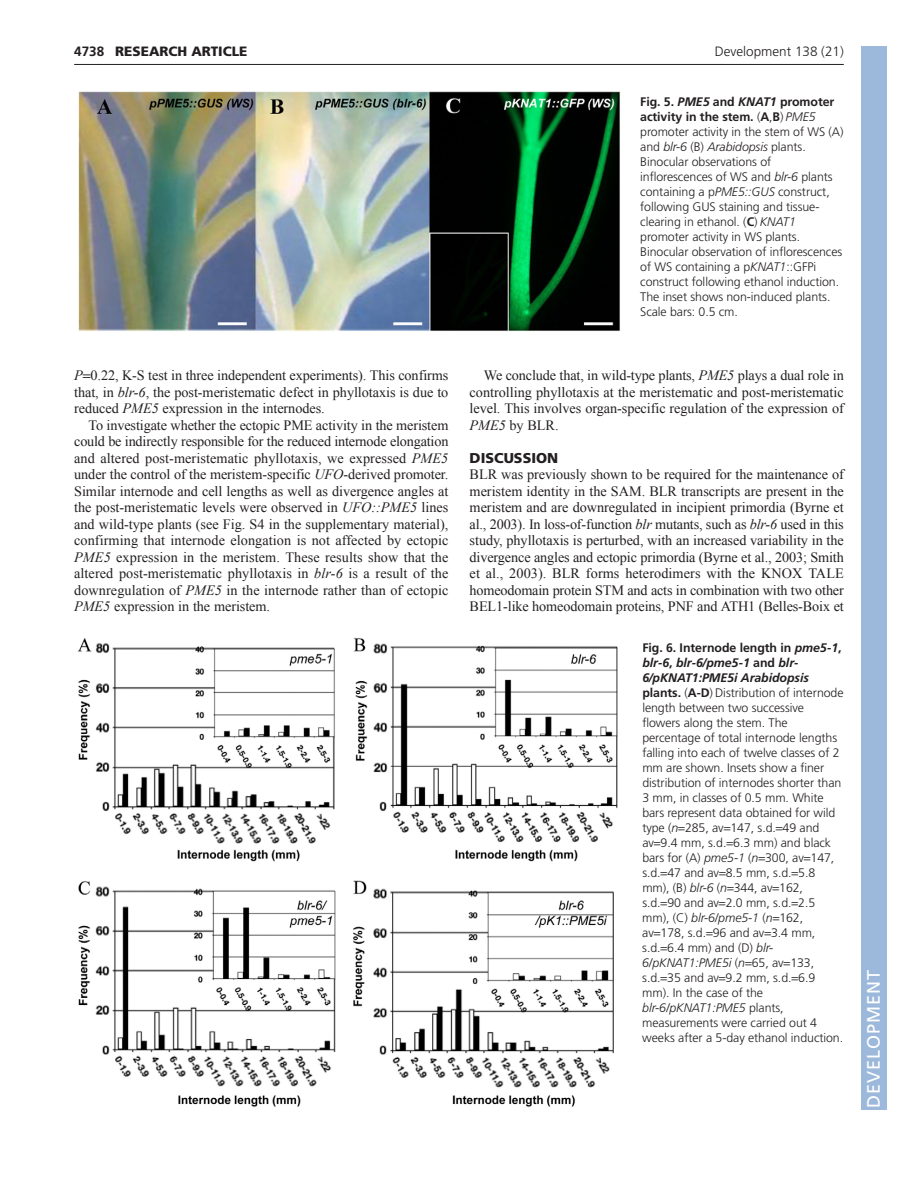
<style>
.page{position:relative;width:918px;height:1188px;background:#fff}
.page>*{position:absolute;margin:0;border:0;box-sizing:border-box;transform-origin:0 0}
.t1{font:18px "Frutiger LT Std";letter-spacing:.055em;color:#fff}
.t2{font:14.25px/16.5px "Times New Roman";letter-spacing:-.005em;color:#231f20;text-align:justify}
.t3{font:900 14.25px "Frutiger LT Std";color:#231f20}
.t4{font:300 13.5px "Frutiger LT Std";color:#231f20}
.t5{font:900 13.5px "Frutiger LT Std";color:#231f20}
.t6{font:700 13.5px "Frutiger LT Std";color:#231f20}
.t7{font:300 12.3px/15px "Frutiger LT Std";letter-spacing:-.005em;color:#231f20}
.s1{font-weight:700}
.s2{font-weight:700;font-style:italic}
.s3{font-style:italic}
</style>
<div class="page">
<hr style="left:74px;top:64px;width:770px;height:1px;background:#231f20">
<img style="left:78px;top:91px;width:542px;height:240px">
<img style="left:77px;top:637px;width:541px;height:470px">
<div style="left:861px;top:46px;width:25px;height:1064px;background:#9cb9db"></div>
<p class="t6" style="left:74px;top:46px;width:32px">4738</p>
<p class="t5" style="left:115px;top:46px;width:134px">RESEARCH ARTICLE</p>
<p class="t4" style="left:715px;top:46px;width:131px">Development 138 (21)</p>
<p class="t7" style="left:640px;top:95px;width:205px"><span class="s1">Fig. 5.</span> <span class="s2">PME5</span> <span class="s1">and</span> <span class="s2">KNAT1</span> <span class="s1">promoter activity in the stem.</span> (<span class="s1">A</span>,<span class="s1">B</span>) <span class="s3">PME5 </span>promoter activity in the stem of WS (A) and <span class="s3">blr-6</span> (B) <span class="s3">Arabidopsis</span> plants.<br>Binocular observations of inflorescences of WS and <span class="s3">blr-6</span> plants containing a p<span class="s3">PME5::GUS</span> construct, following GUS staining and tissue&shy;clearing in ethanol. (<span class="s1">C</span>) <span class="s3">KNAT1 </span>promoter activity in WS plants.<br>Binocular observation of inflorescences of WS containing a p<span class="s3">KNAT1</span>::GFPi construct following ethanol induction.<br>The inset shows non-induced plants.<br>Scale bars: 0.5 cm.</p>
<p class="t2" style="left:74px;top:367px;width:376px"><span class="s3">P</span> 0.22, K-S test in three independent experiments). This confirms that, in <span class="s3">blr-6</span>, the post-meristematic defect in phyllotaxis is due to reduced <span class="s3">PME5</span> expression in the internodes.</p>
<p class="t2" style="left:74px;top:417px;width:376px;text-indent:14px">To investigate whether the ectopic PME activity in the meristem could be indirectly responsible for the reduced internode elongation and altered post-meristematic phyllotaxis, we expressed <span class="s3">PME5 </span>under the control of the meristem-specific <span class="s3">UFO</span>-derived promoter.<br>Similar internode and cell lengths as well as divergence angles at the post-meristematic levels were observed in <span class="s3">UFO::PME5</span> lines and wild-type plants (see Fig. S4 in the supplementary material), confirming that internode elongation is not affected by ectopic <span class="s3">PME5</span> expression in the meristem. These results show that the altered post-meristematic phyllotaxis in <span class="s3">blr-6</span> is a result of the downregulation of <span class="s3">PME5</span> in the internode rather than of ectopic <span class="s3">PME5</span> expression in the meristem.</p>
<p class="t2" style="left:470px;top:367px;width:376px;text-indent:14px">We conclude that, in wild-type plants, <span class="s3">PME5</span> plays a dual role in controlling phyllotaxis at the meristematic and post-meristematic level. This involves organ-specific regulation of the expression of <span class="s3">PME5</span> by BLR.</p>
<p class="t3" style="left:470px;top:452px;width:90px">DISCUSSION</p>
<p class="t2" style="left:470px;top:466px;width:376px">BLR was previously shown to be required for the maintenance of meristem identity in the SAM. BLR transcripts are present in the meristem and are downregulated in incipient primordia (Byrne et al., 2003). In loss-of-function <span class="s3">blr</span> mutants, such as <span class="s3">blr-6</span> used in this study, phyllotaxis is perturbed, with an increased variability in the divergence angles and ectopic primordia (Byrne et al., 2003; Smith et al., 2003). BLR forms heterodimers with the KNOX TALE homeodomain protein STM and acts in combination with two other BEL1-like homeodomain proteins, PNF and ATH1 (Belles-Boix et</p>
<p class="t7" style="left:642px;top:641px;width:203px"><span class="s1">Fig. 6. Internode length in</span> <span class="s2">pme5-1</span><span class="s1">, </span><span class="s2">blr-6</span><span class="s1">,</span> <span class="s2">blr-6/pme5-1</span> <span class="s1">and</span> <span class="s2">blr-<br>6/pKNAT1:PME5i Arabidopsis </span><span class="s1">plants.</span> (<span class="s1">A-D</span>) Distribution of internode length between two successive flowers along the stem. The percentage of total internode lengths falling into each of twelve classes of 2 mm are shown. Insets show a finer distribution of internodes shorter than<br>3 mm, in classes of 0.5 mm. White bars represent data obtained for wild type (<span class="s3">n</span> 285, av 147, s.d. 49 and<br>av 9.4 mm, s.d. 6.3 mm) and black bars for (A) <span class="s3">pme5-1</span> (<span class="s3">n</span> 300, av 147, s.d. 47 and av 8.5 mm, s.d. 5.8 mm), (B) <span class="s3">blr-6</span> (<span class="s3">n</span> 344, av 162,<br>s.d. 90 and av 2.0 mm, s.d. 2.5 mm), (C) <span class="s3">blr-6/pme5-1</span> (<span class="s3">n</span> 162,<br>av 178, s.d. 96 and av 3.4 mm,<br>s.d. 6.4 mm) and (D) <span class="s3">blr-<br>6</span>/<span class="s3">pKNAT1:PME5i</span> (<span class="s3">n</span> 65, av 133,<br>s.d. 35 and av 9.2 mm, s.d. 6.9 mm). In the case of the <span class="s3">blr-6/pKNAT1:PME5</span> plants, measurements were carried out 4 weeks after a 5-day ethanol induction.</p>
<p class="t1" style="left:863px;top:1108px;width:140px;rotate:-90deg">DEVELOPMENT</p>
</div>
